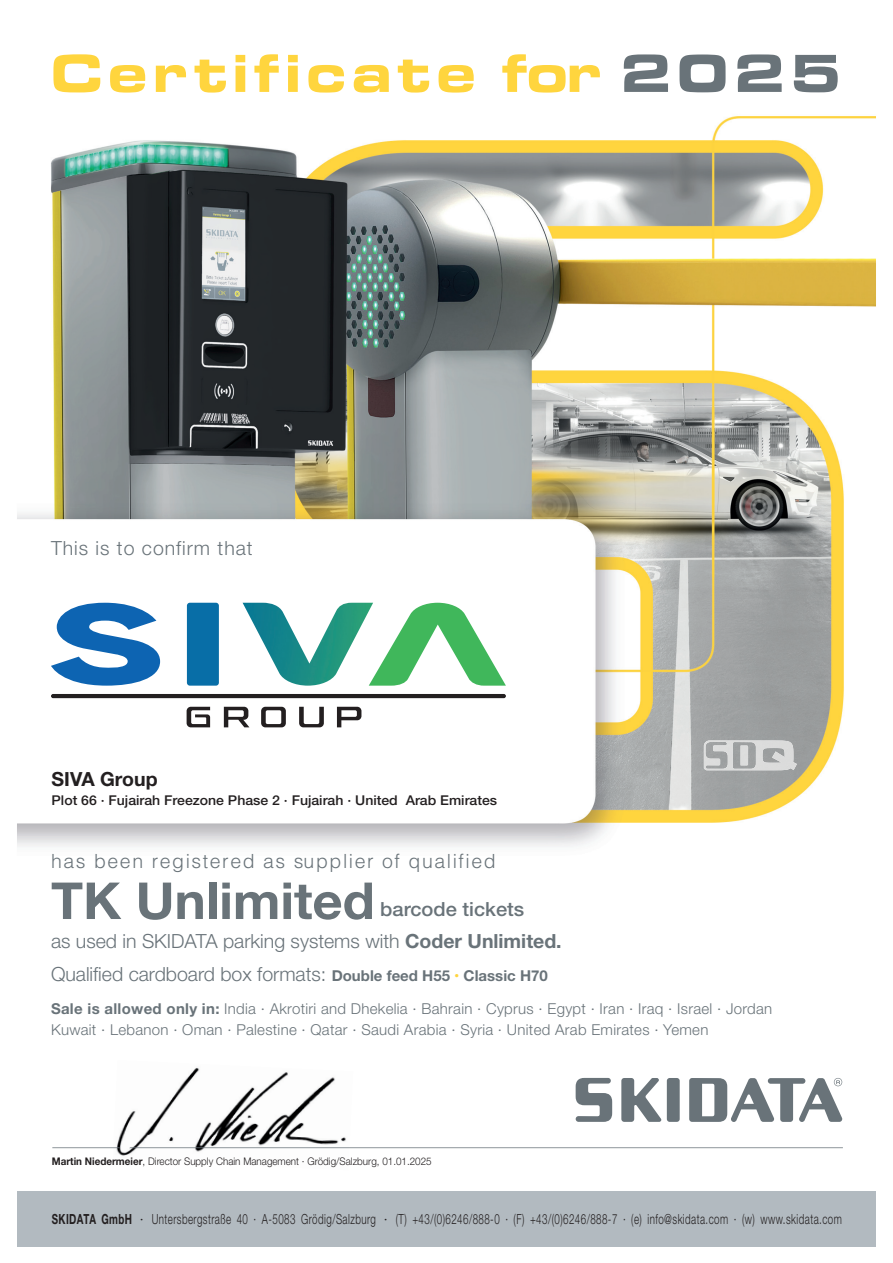
<style>
.page{position:relative;width:893px;height:1263px;background:#fff}
.page>*{position:absolute;margin:0;border:0;box-sizing:border-box;transform-origin:0 0}
.t1{font:55.5px "Microgramma D Bold Exte";letter-spacing:.125em;color:#ffd53e}
.t2{font:700 51px "Helvetica Neue";color:#697379}
.t3{font:300 19.5px/33px "Helvetica Neue";color:#697379}
.t4{font:300 19.5px "Helvetica";letter-spacing:.08em;color:#697379}
.t5{font:300 19.5px "Helvetica Neue";letter-spacing:.05em;color:#697379}
.t6{font:500 19.5px "Helvetica Neue";color:#697379}
.t7{font:700 19.5px "Helvetica Neue";color:#231f20}
.t8{font:300 15px/21px "Helvetica Neue";letter-spacing:.02em;color:#697379}
.t9{font:300 13.95px "Helvetica Neue";letter-spacing:.045em;color:#231f20}
.t10{font:500 13.5px "Helvetica Neue";color:#231f20;scale:1.04 1}
.t11{font:300 10.5px "Helvetica Neue";color:#231f20;scale:.94 1}
.s1{color:#697379}
.s2{font-weight:700}
.s3{font-weight:700;font-size:15px}
.s4{font-weight:700;font-size:15px;color:#ffd53e}
</style>
<div class="page">
<img style="left:17px;top:116px;width:859px;height:1131px">
<img style="left:704px;top:740px;width:93px;height:30px">
<img style="left:740px;top:745px;width:8px;height:20px">
<div style="left:17px;top:1191px;width:859px;height:55px;background:#b2bac0"></div>
<img style="left:113px;top:1060px;width:240px;height:110px">
<hr style="left:51px;top:694px;width:455px;height:4px;background:#231f20;border-radius:2px">
<svg style="left:299px;top:707px;width:25px;height:20px"></svg>
<svg style="left:187px;top:707px;width:23px;height:20px"></svg>
<svg style="left:224px;top:707px;width:25px;height:20px"></svg>
<svg style="left:261px;top:707px;width:25px;height:20px"></svg>
<svg style="left:337px;top:707px;width:24px;height:20px"></svg>
<svg style="left:51px;top:603px;width:109px;height:83px"></svg>
<div style="left:187px;top:603px;width:32px;height:83px;background:#086ea7;border-radius:3px"></div>
<img style="left:263px;top:603px;width:89px;height:83px">
<svg style="left:369px;top:603px;width:137px;height:83px"></svg>
<svg style="left:576px;top:1078px;width:36px;height:44px"></svg>
<div style="left:667px;top:1078px;width:13px;height:44px;background:#697379;border-radius:3px"></div>
<svg style="left:689px;top:1078px;width:153px;height:44px"></svg>
<svg style="left:621px;top:1078px;width:40px;height:44px"></svg>
<svg style="left:52px;top:1147px;width:68px;height:1px"></svg>
<svg style="left:129px;top:1147px;width:714px;height:1px"></svg>
<h1 class="t1" style="left:52px;top:40px;width:791px">Certificate for <span class="s1">2025</span></h1>
<h3 class="t5" style="left:51px;top:541px;width:203px">This is to confirm that</h3>
<h3 class="t7" style="left:52px;top:768px;width:108px">SIVA Group</h3>
<p class="t10" style="left:52px;top:793px;width:430px">Plot 66 · Fujairah Freezone Phase 2 · Fujairah · United Arab Emirates</p>
<h3 class="t4" style="left:51px;top:854px;width:446px">has been registered as supplier of qualified</h3>
<h2 class="t2" style="left:51px;top:871px;width:325px">TK Unlimited</h2>
<h3 class="t6" style="left:380px;top:898px;width:146px">barcode tickets</h3>
<h3 class="t3" style="left:51px;top:927px;width:512px">as used in SKIDATA parking systems with <span class="s2">Coder Unlimited.<br></span>Qualified cardboard box formats: <span class="s3">Double feed H55</span> <span class="s4">•</span> <span class="s3">Classic H70</span></h3>
<p class="t8" style="left:51px;top:1000px;width:723px"><span class="s2">Sale is allowed only in:</span> India · Akrotiri and Dhekelia · Bahrain · Cyprus · Egypt · Iran · Iraq · Israel · Jordan<br>Kuwait · Lebanon · Oman · Palestine · Qatar · Saudi Arabia · Syria · United Arab Emirates · Yemen</p>
<p class="t11" style="left:52px;top:1157px;width:406px"><span class="s2">Martin Niedermeier</span>, Director Supply Chain Management · Grödig/Salzburg, 01.01.2025</p>
<p class="t9" style="left:52px;top:1214px;width:791px"><span class="s2">SKIDATA GmbH</span> · Untersbergstraße 40 · A-5083 Grödig/Salzburg · (T) +43/(0)6246/888-0 · (F) +43/(0)6246/888-7 · (e) info@skidata.com · (w) www.skidata.com</p>
</div>
